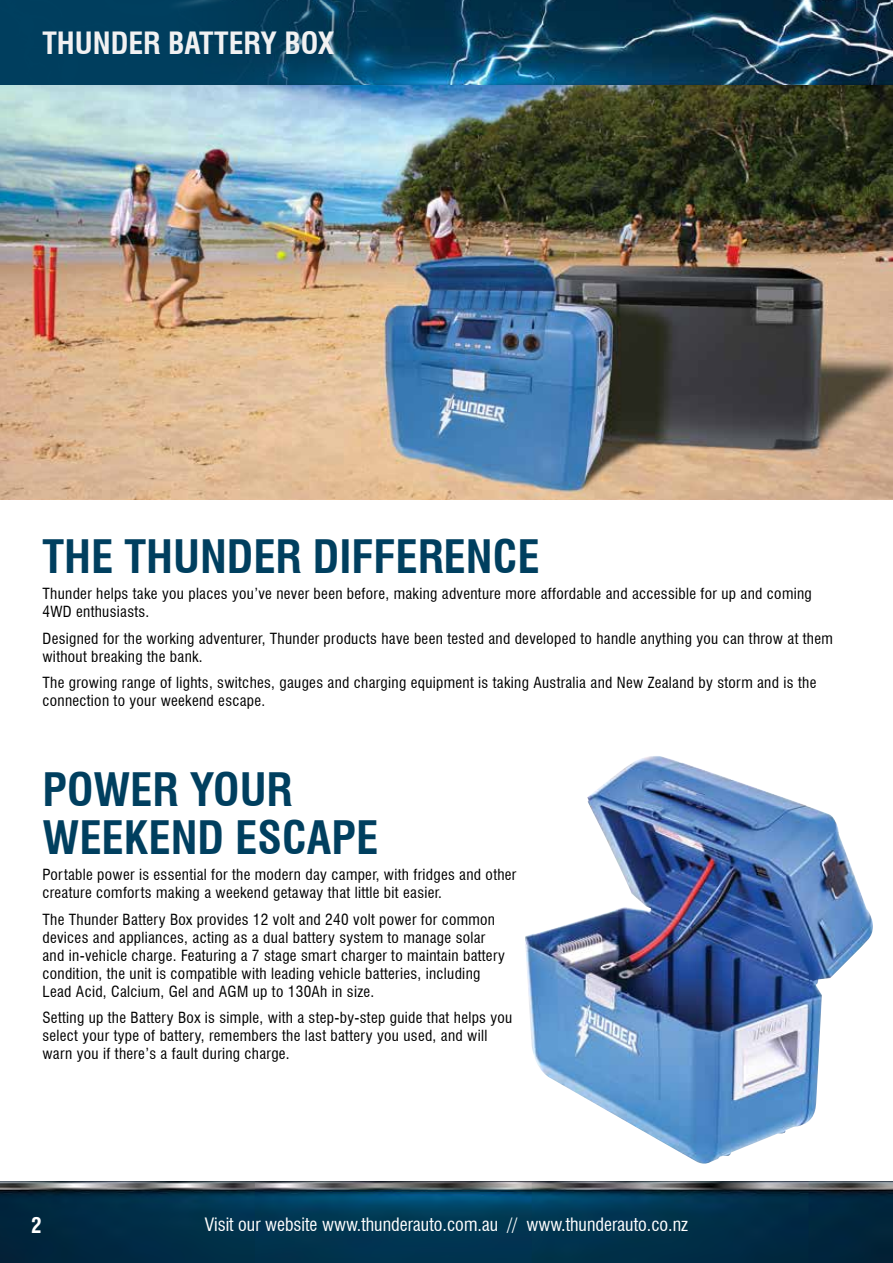
<style>
.page{position:relative;width:893px;height:1263px;background:#fff}
.page>*{position:absolute;margin:0;border:0;box-sizing:border-box;transform-origin:0 0}
.t1{font:700 condensed 45px/48px "Swiss 721 BT";color:#003f5f}
.t2{font:700 condensed 30px "Swiss 721 BT";color:#f1f1f2}
.t3{font:700 condensed 21px "Swiss 721 BT";color:#fff}
.t4{font:condensed 18px "Swiss 721 BT";color:#fff}
.t5{font:condensed 15px/18px "Swiss 721 BT";letter-spacing:.02em;color:#000}
</style>
<div class="page">
<img style="left:0;top:1181px;width:893px;height:82px">
<img style="left:0;top:0;width:893px;height:499px">
<img style="left:525px;top:756px;width:348px;height:407px">
<h2 class="t2" style="left:43px;top:25px;width:293px">THUNDER BATTERY BOX</h2>
<h1 class="t1" style="left:42px;top:532px;width:499px">THE THUNDER DIFFERENCE</h1>
<p class="t5" style="left:42px;top:585px;width:771px">Thunder helps take you places you’ve never been before, making adventure more affordable and accessible for up and coming<br>4WD enthusiasts.</p>
<p class="t5" style="left:42px;top:629px;width:792px">Designed for the working adventurer, Thunder products have been tested and developed to handle anything you can throw at them without breaking the bank.</p>
<p class="t5" style="left:42px;top:674px;width:775px">The growing range of lights, switches, gauges and charging equipment is taking Australia and New Zealand by storm and is the connection to your weekend escape.</p>
<h1 class="t1" style="left:42px;top:765px;width:337px">POWER YOUR<br>WEEKEND ESCAPE</h1>
<p class="t5" style="left:42px;top:865px;width:475px">Portable power is essential for the modern day camper, with fridges and other creature comforts making a weekend getaway that little bit easier.</p>
<p class="t5" style="left:42px;top:910px;width:464px">The Thunder Battery Box provides 12 volt and 240 volt power for common devices and appliances, acting as a dual battery system to manage solar and in-vehicle charge. Featuring a 7 stage smart charger to maintain battery condition, the unit is compatible with leading vehicle batteries, including Lead Acid, Calcium, Gel and AGM up to 130Ah in size.</p>
<p class="t5" style="left:42px;top:1008px;width:471px">Setting up the Battery Box is simple, with a step-by-step guide that helps you select your type of battery, remembers the last battery you used, and will warn you if there’s a fault during charge.</p>
<h3 class="t3" style="left:31px;top:1212px;width:12px">2</h3>
<p class="t4" style="left:205px;top:1214px;width:485px">Visit our website www.thunderauto.com.au // www.thunderauto.co.nz</p>
</div>
